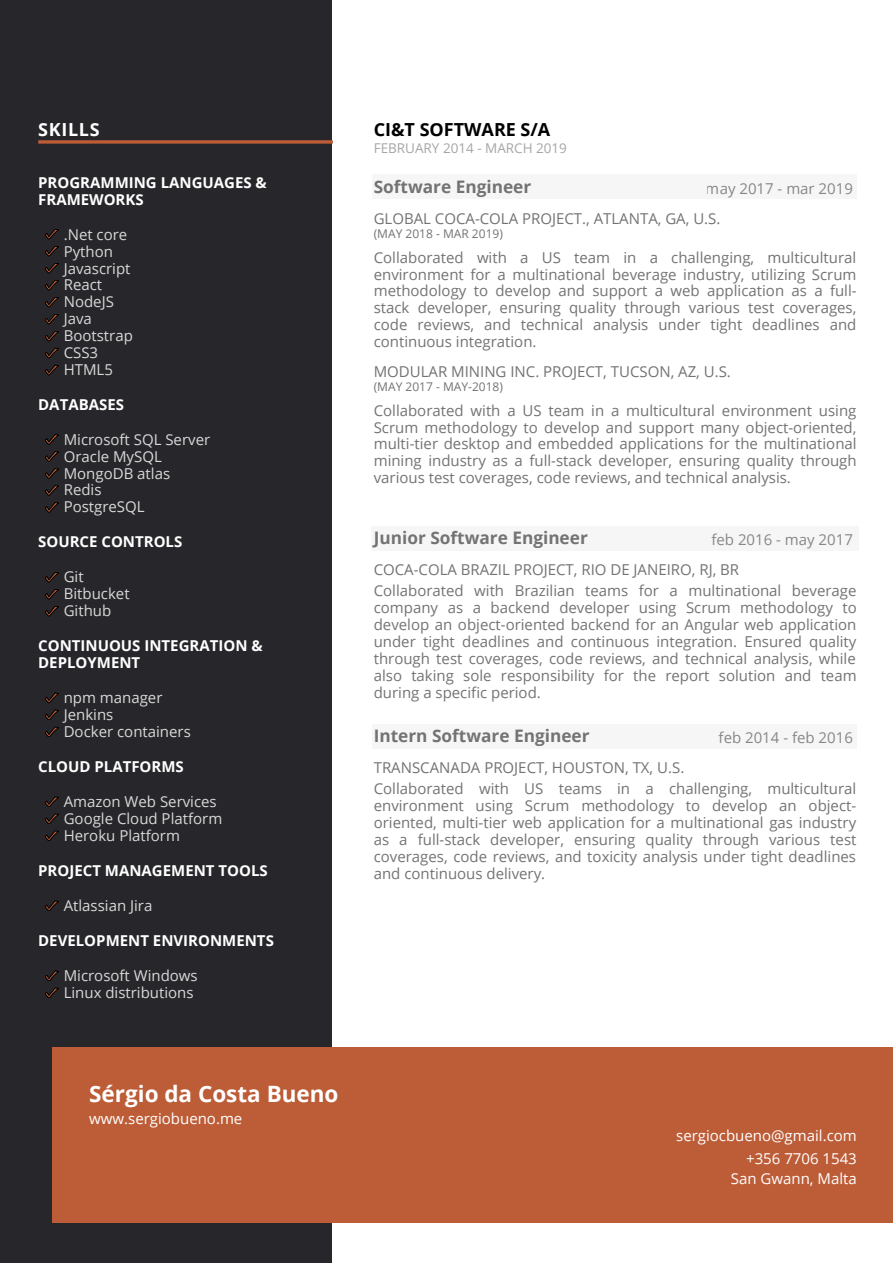
<style>
.page{position:relative;width:893px;height:1264px;background:#fff}
.page>*{position:absolute;margin:0;border:0;box-sizing:border-box;transform-origin:0 0}
.t1{font:700 22.5px "Open Sans";color:#fff}
.t2{font:700 18px "Open Sans";color:#000}
.t3{font:700 18px "Open Sans";letter-spacing:.04em;color:#fff}
.t4{font:700 17.25px "Open Sans";color:#737373}
.t5{font:15px/16.8px "Open Sans";color:#737373;text-align:justify}
.t6{font:15px/16.8px "Open Sans";color:#d9d9d9}
.t7{font:700 15px/16.8px "Open Sans";color:#fff}
.t8{font:15px "Open Sans";color:#fff}
.t9{font:13.5px "Open Sans";color:#a6a6a6}
.t10{font:12px "Open Sans";color:#737373}
</style>
<div class="page">
<div style="left:0;top:0;width:331px;height:1262px;background:#27262a"></div>
<svg style="left:38px;top:140px;width:295px;height:4px"></svg>
<div style="left:52px;top:1047px;width:840px;height:175px;background:#bd5d38"></div>
<div style="left:371px;top:724px;width:485px;height:25px;background:#f6f6f6"></div>
<div style="left:371px;top:526px;width:488px;height:25px;background:#f6f6f6"></div>
<div style="left:371px;top:175px;width:485px;height:24px;background:#f6f6f6"></div>
<svg style="left:45px;top:970px;width:14px;height:10px"></svg>
<svg style="left:45px;top:987px;width:14px;height:10px"></svg>
<svg style="left:45px;top:572px;width:14px;height:10px"></svg>
<svg style="left:45px;top:589px;width:14px;height:10px"></svg>
<svg style="left:45px;top:606px;width:14px;height:10px"></svg>
<svg style="left:45px;top:693px;width:14px;height:10px"></svg>
<svg style="left:45px;top:710px;width:14px;height:10px"></svg>
<svg style="left:45px;top:727px;width:14px;height:10px"></svg>
<svg style="left:45px;top:796px;width:14px;height:10px"></svg>
<svg style="left:45px;top:813px;width:14px;height:10px"></svg>
<svg style="left:45px;top:830px;width:14px;height:10px"></svg>
<svg style="left:45px;top:900px;width:14px;height:10px"></svg>
<svg style="left:45px;top:434px;width:14px;height:10px"></svg>
<svg style="left:45px;top:451px;width:14px;height:10px"></svg>
<svg style="left:45px;top:468px;width:14px;height:10px"></svg>
<svg style="left:45px;top:485px;width:14px;height:10px"></svg>
<svg style="left:45px;top:502px;width:14px;height:10px"></svg>
<svg style="left:45px;top:229px;width:14px;height:10px"></svg>
<svg style="left:45px;top:246px;width:14px;height:10px"></svg>
<svg style="left:45px;top:263px;width:14px;height:10px"></svg>
<svg style="left:45px;top:280px;width:14px;height:10px"></svg>
<svg style="left:45px;top:297px;width:14px;height:10px"></svg>
<svg style="left:45px;top:314px;width:14px;height:10px"></svg>
<svg style="left:45px;top:331px;width:14px;height:10px"></svg>
<svg style="left:45px;top:348px;width:14px;height:10px"></svg>
<svg style="left:45px;top:365px;width:14px;height:10px"></svg>
<p class="t3" style="left:38px;top:117px;width:63px">SKILLS</p>
<p class="t7" style="left:38px;top:174px;width:230px">PROGRAMMING LANGUAGES &amp;<br>FRAMEWORKS</p>
<p class="t6" style="left:64px;top:225px;width:71px">.Net core<br>Python<br>Javascript<br>React<br>NodeJS<br>Java<br>Bootstrap<br>CSS3<br>HTML5</p>
<p class="t7" style="left:38px;top:395px;width:87px">DATABASES</p>
<p class="t6" style="left:64px;top:430px;width:148px">Microsoft SQL Server<br>Oracle MySQL<br>MongoDB atlas<br>Redis<br>PostgreSQL</p>
<p class="t7" style="left:38px;top:533px;width:146px">SOURCE CONTROLS</p>
<p class="t6" style="left:64px;top:568px;width:67px">Git<br>Bitbucket<br>Github</p>
<p class="t7" style="left:38px;top:637px;width:226px">CONTINUOUS INTEGRATION &amp;<br>DEPLOYMENT</p>
<p class="t6" style="left:64px;top:689px;width:129px">npm manager<br>Jenkins<br>Docker containers</p>
<p class="t7" style="left:38px;top:757px;width:147px">CLOUD PLATFORMS</p>
<p class="t6" style="left:64px;top:793px;width:160px">Amazon Web Services<br>Google Cloud Platform<br>Heroku Platform</p>
<p class="t7" style="left:38px;top:861px;width:231px">PROJECT MANAGEMENT TOOLS</p>
<p class="t6" style="left:64px;top:896px;width:90px">Atlassian Jira</p>
<p class="t7" style="left:38px;top:931px;width:237px">DEVELOPMENT ENVIRONMENTS</p>
<p class="t6" style="left:64px;top:966px;width:135px">Microsoft Windows<br>Linux distributions</p>
<h1 class="t1" style="left:89px;top:1078px;width:251px">Sérgio da Costa Bueno</h1>
<p class="t8" style="left:89px;top:1107px;width:155px">www.sergiobueno.me</p>
<p class="t2" style="left:374px;top:117px;width:178px">CI&amp;T SOFTWARE S/A</p>
<p class="t9" style="left:374px;top:139px;width:195px">FEBRUARY 2014 - MARCH 2019</p>
<p class="t4" style="left:374px;top:174px;width:159px">Software Engineer</p>
<p class="t5" style="left:374px;top:173px;width:480px;line-height:30.2px;text-indent:332px">may 2017 - mar 2019<br>GLOBAL COCA-COLA PROJECT., ATLANTA, GA, U.S.</p>
<p class="t10" style="left:374px;top:225px;width:131px">(MAY 2018 - MAR 2019)</p>
<p class="t5" style="left:374px;top:248px;width:484px">Collaborated with a US team in a challenging, multicultural environment for a multinational beverage industry, utilizing Scrum methodology to develop and support a web application as a full&shy;stack developer, ensuring quality through various test coverages, code reviews, and technical analysis under tight deadlines and continuous integration.</p>
<p class="t5" style="left:374px;top:363px;width:358px">MODULAR MINING INC. PROJECT, TUCSON, AZ, U.S.</p>
<p class="t10" style="left:374px;top:378px;width:131px">(MAY 2017 - MAY-2018)</p>
<p class="t5" style="left:374px;top:401px;width:484px">Collaborated with a US team in a multicultural environment using Scrum methodology to develop and support many object-oriented, multi-tier desktop and embedded applications for the multinational mining industry as a full-stack developer, ensuring quality through various test coverages, code reviews, and technical analysis.</p>
<p class="t4" style="left:374px;top:526px;width:215px">Junior Software Engineer</p>
<p class="t5" style="left:374px;top:525px;width:480px;line-height:29.5px;text-indent:338px">feb 2016 - may 2017<br>COCA-COLA BRAZIL PROJECT, RIO DE JANEIRO, RJ, BR</p>
<p class="t5" style="left:374px;top:582px;width:484px">Collaborated with Brazilian teams for a multinational beverage company as a backend developer using Scrum methodology to develop an object-oriented backend for an Angular web application under tight deadlines and continuous integration. Ensured quality through test coverages, code reviews, and technical analysis, while also taking sole responsibility for the report solution and team during a specific period.</p>
<p class="t4" style="left:374px;top:724px;width:217px">Intern Software Engineer</p>
<p class="t5" style="left:718px;top:729px;width:136px">feb 2014 - feb 2016</p>
<p class="t5" style="left:374px;top:756px;width:484px;line-height:21.3px">TRANSCANADA PROJECT, HOUSTON, TX, U.S.<br>Collaborated with US teams in a challenging, multicultural</p>
<p class="t5" style="left:374px;top:797px;width:484px">environment using Scrum methodology to develop an object&shy;oriented, multi-tier web application for a multinational gas industry as a full-stack developer, ensuring quality through various test coverages, code reviews, and toxicity analysis under tight deadlines and continuous delivery.</p>
<p class="t8" style="left:676px;top:1125px;width:182px">sergiocbueno@gmail.com</p>
<p class="t8" style="left:746px;top:1147px;width:112px">+356 7706 1543</p>
<p class="t8" style="left:731px;top:1167px;width:127px">San Gwann, Malta</p>
</div>
